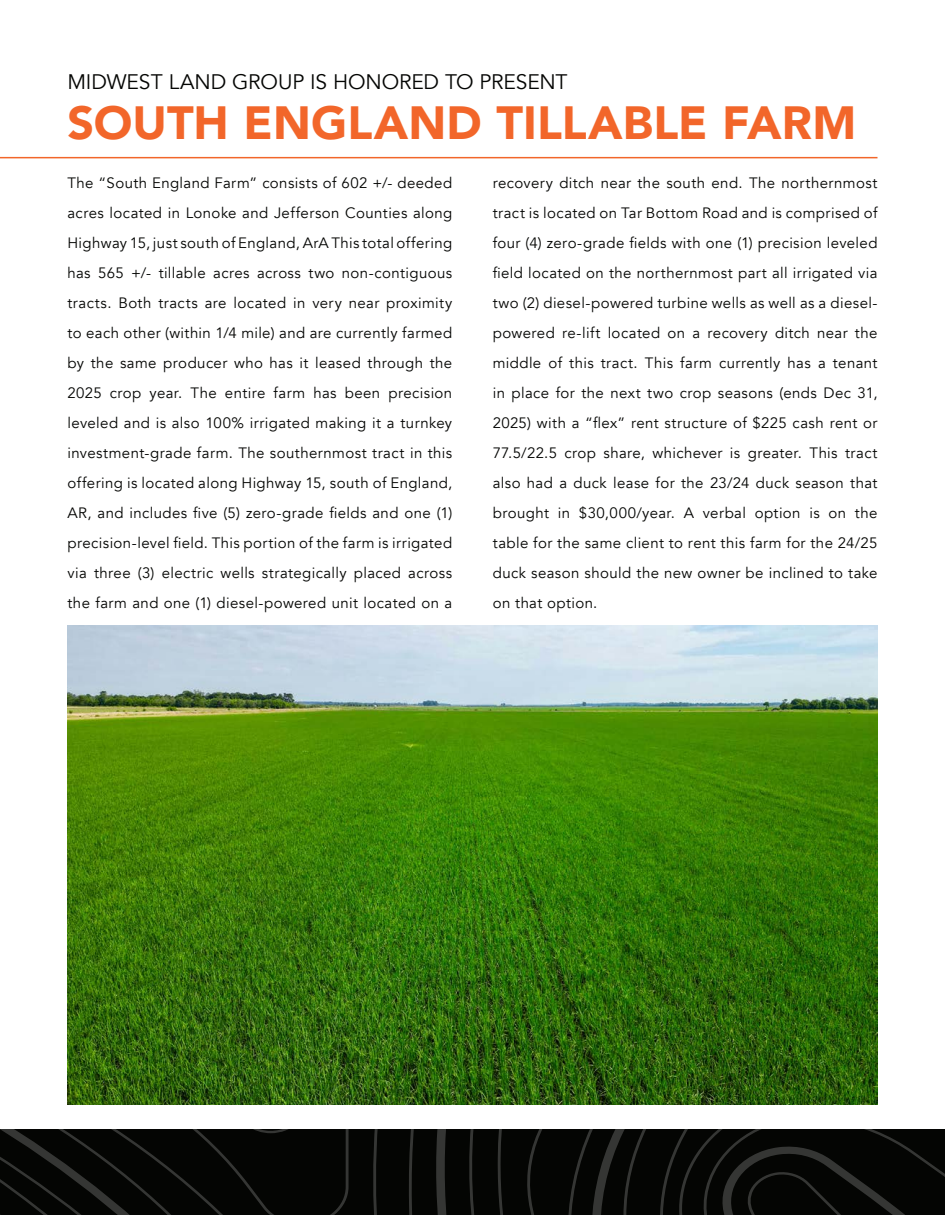
<style>
.page{position:relative;width:945px;height:1215px;background:#fff}
.page>*{position:absolute;margin:0;border:0;box-sizing:border-box;transform-origin:0 0}
.t1{font:900 46.5px "Avenir";letter-spacing:.005em;color:#f2662a}
.t2{font:21px "Avenir";letter-spacing:-.005em;color:#040503}
.t3{font:15px/30px "Avenir";letter-spacing:.025em;color:#040503;text-align:justify}
</style>
<div class="page">
<hr style="left:0;top:157px;width:878px;height:1px;background:#f2662a">
<svg style="left:0;top:1130px;width:945px;height:85px"></svg>
<img style="left:68px;top:626px;width:810px;height:479px">
<p class="t2" style="left:68px;top:69px;width:502px">MIDWEST LAND GROUP IS HONORED TO PRESENT</p>
<p class="t1" style="left:68px;top:83px;width:790px">SOUTH ENGLAND TILLABLE FARM</p>
<p class="t3" style="left:68px;top:168px;width:386px">The “South England Farm” consists of 602 +/- deeded acres located in Lonoke and Jefferson Counties along Highway 15, just south of England, ArA This total offering has 565 +/- tillable acres across two non-contiguous tracts. Both tracts are located in very near proximity to each other (within 1/4 mile) and are currently farmed by the same producer who has it leased through the 2025 crop year. The entire farm has been precision leveled and is also 100% irrigated making it a turnkey investment-grade farm. The southernmost tract in this offering is located along Highway 15, south of England, AR, and includes five (5) zero-grade fields and one (1) precision-level field. This portion of the farm is irrigated via three (3) electric wells strategically placed across the farm and one (1) diesel-powered unit located on a</p>
<p class="t3" style="left:493px;top:168px;width:386px">recovery ditch near the south end. The northernmost tract is located on Tar Bottom Road and is comprised of four (4) zero-grade fields with one (1) precision leveled field located on the northernmost part all irrigated via two (2) diesel-powered turbine wells as well as a diesel&shy;powered re-lift located on a recovery ditch near the middle of this tract. This farm currently has a tenant in place for the next two crop seasons (ends Dec 31, 2025) with a “flex” rent structure of $225 cash rent or 77.5/22.5 crop share, whichever is greater. This tract also had a duck lease for the 23/24 duck season that brought in $30,000/year. A verbal option is on the table for the same client to rent this farm for the 24/25 duck season should the new owner be inclined to take on that option.</p>
</div>
